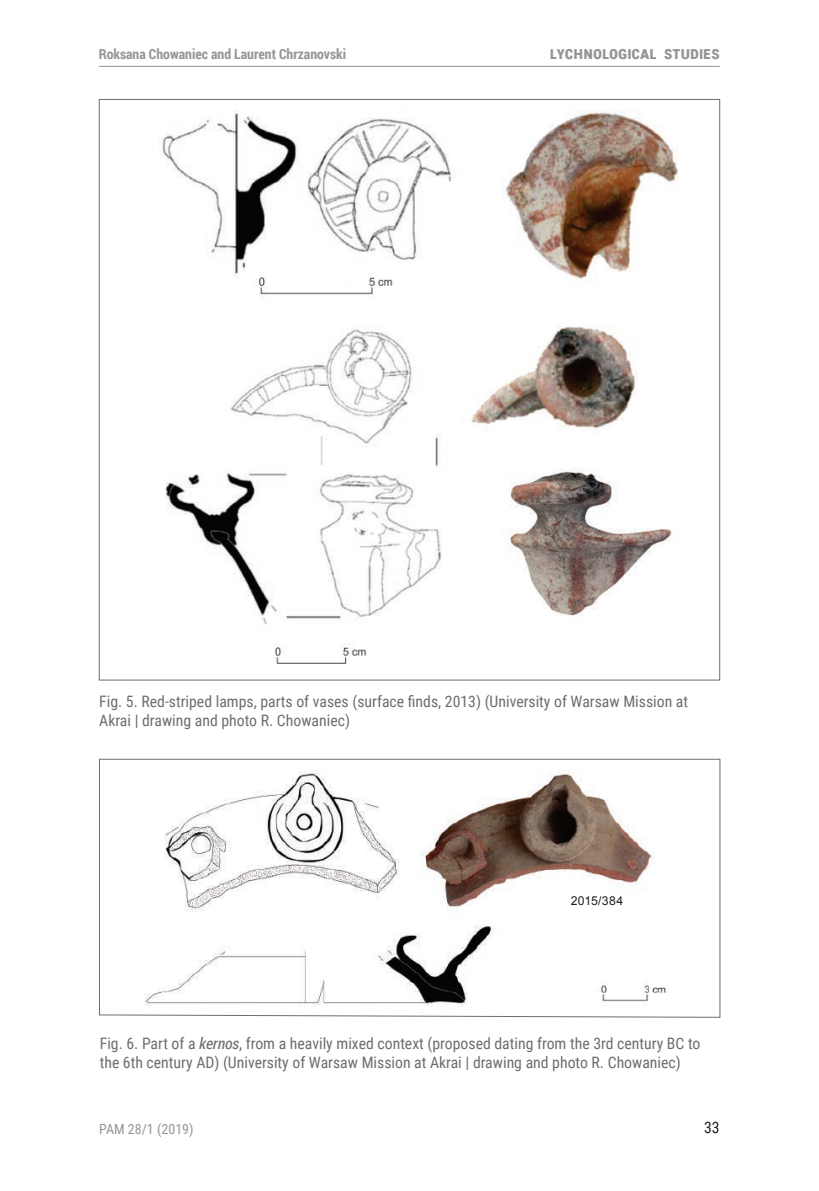
<style>
.page{position:relative;width:819px;height:1191px;background:#fff}
.page>*{position:absolute;margin:0;border:0;box-sizing:border-box;transform-origin:0 0}
.t1{font:700 17.5px "Roboto Condensed";color:#939598}
.t2{font:15.75px/19.2px "Roboto Condensed";color:#6c6d70}
.t3{font:15.75px "Roboto Condensed";color:#231f20}
.t4{font:700 14px "Roboto Condensed";color:#939598}
.t5{font:14px "Roboto Condensed";color:#939598}
.t6{font:12.25px "Arial";letter-spacing:.02em;color:#231f20}
.s1{font-style:italic}
</style>
<div class="page">
<hr style="left:99px;top:66px;width:620px;height:1px;background:#939598">
<img style="left:161px;top:110px;width:517px;height:553px">
<svg style="left:99px;top:759px;width:621px;height:258px"></svg>
<p class="t4" style="left:99px;top:44px;width:249px">Roksana Chowaniec and Laurent Chrzanovski</p>
<p class="t1" style="left:549px;top:40px;width:171px">lychnological studies</p>
<p class="t2" style="left:99px;top:691px;width:590px">Fig. 5. Red-striped lamps, parts of vases (surface finds, 2013) (University of Warsaw Mission at<br>Akrai | drawing and photo R. Chowaniec)</p>
<p class="t6" style="left:570px;top:892px;width:54px">2015/384</p>
<p class="t2" style="left:100px;top:1033px;width:602px">Fig. 6. Part of a <span class="s1">kernos</span>, from a heavily mixed context (proposed dating from the 3rd century BC to the 6th century AD) (University of Warsaw Mission at Akrai | drawing and photo R. Chowaniec)</p>
<p class="t5" style="left:99px;top:1119px;width:96px">PAM 28/1 (2019)</p>
<p class="t3" style="left:704px;top:1116px;width:17px">33</p>
</div>
